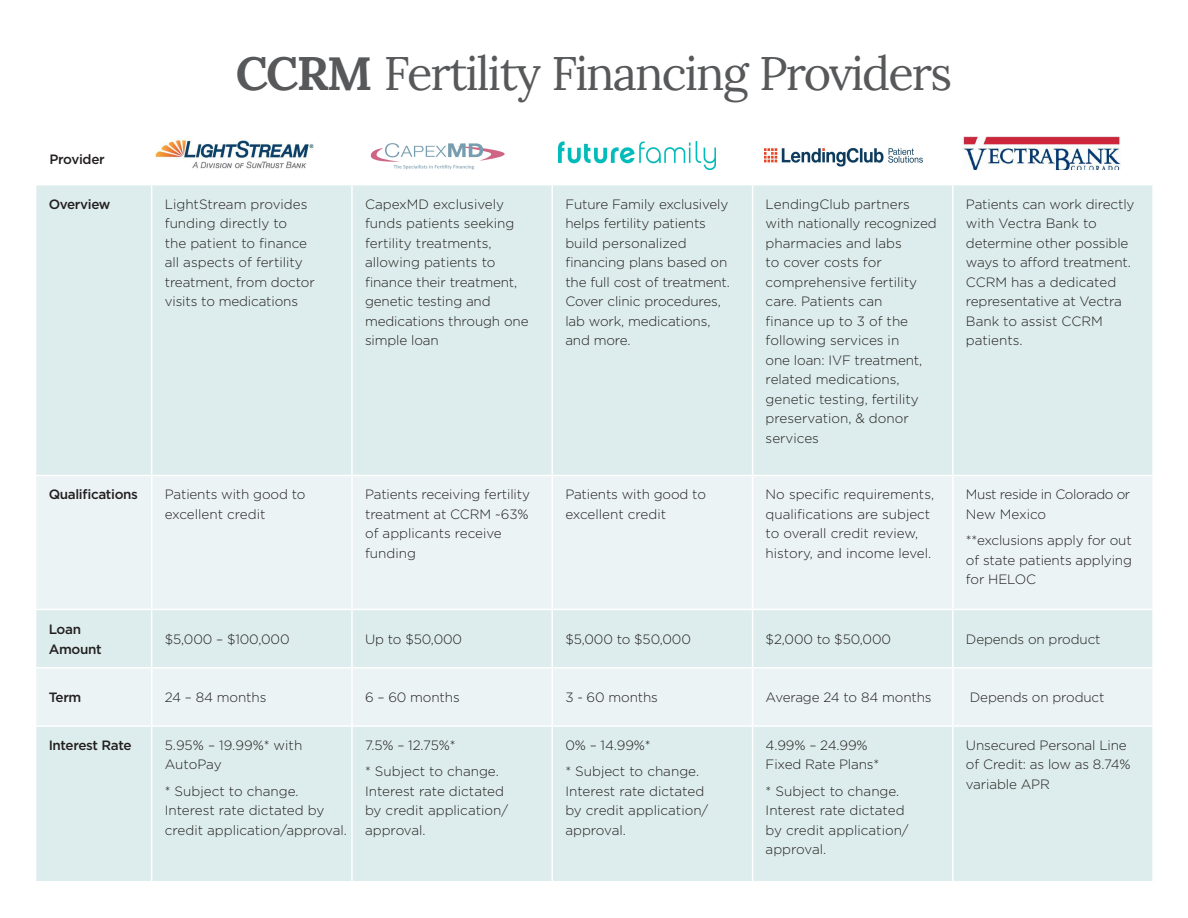
<style>
.page{position:relative;width:1188px;height:918px;background:#fff}
.page>*{position:absolute;margin:0;border:0;box-sizing:border-box;transform-origin:0 0}
.t1{font:46.95px "Lora";letter-spacing:-.04em;color:#57585a}
.t2{font:300 13.5px/19.5px "Gotham";letter-spacing:-.01em;color:#231f20}
.t3{font:500 13.5px/19.5px "Gotham";letter-spacing:-.025em;color:#231f20}
.t4{font:300 13.5px/19.5px "Gotham";letter-spacing:-.03em;color:#231f20}
.s1{font-weight:700}
</style>
<div class="page">
<div style="left:36px;top:185px;width:1116px;height:696px;background:#ddecec"></div>
<svg style="left:36px;top:476px;width:1116px;height:249px;background:#e7f1f2"></svg>
<hr style="left:151px;top:185px;width:1px;height:290px;background:#fff">
<hr style="left:351px;top:185px;width:2px;height:290px;background:#fff">
<hr style="left:552px;top:185px;width:1px;height:290px;background:#fff">
<hr style="left:752px;top:185px;width:1px;height:290px;background:#fff">
<hr style="left:952px;top:185px;width:2px;height:290px;background:#fff">
<hr style="left:35px;top:475px;width:117px;height:1px;background:#fff">
<hr style="left:152px;top:475px;width:200px;height:1px;background:#fff">
<hr style="left:151px;top:476px;width:1px;height:133px;background:#fff">
<hr style="left:352px;top:475px;width:200px;height:1px;background:#fff">
<hr style="left:351px;top:476px;width:2px;height:133px;background:#fff">
<hr style="left:552px;top:475px;width:201px;height:1px;background:#fff">
<hr style="left:552px;top:476px;width:1px;height:133px;background:#fff">
<hr style="left:753px;top:475px;width:200px;height:1px;background:#fff">
<hr style="left:752px;top:476px;width:1px;height:133px;background:#fff">
<hr style="left:953px;top:475px;width:201px;height:1px;background:#fff">
<hr style="left:952px;top:476px;width:2px;height:133px;background:#fff">
<hr style="left:35px;top:609px;width:117px;height:1px;background:#fff">
<hr style="left:152px;top:609px;width:200px;height:1px;background:#fff">
<hr style="left:151px;top:610px;width:1px;height:57px;background:#fff">
<hr style="left:352px;top:609px;width:200px;height:1px;background:#fff">
<hr style="left:351px;top:610px;width:2px;height:57px;background:#fff">
<hr style="left:552px;top:609px;width:201px;height:1px;background:#fff">
<hr style="left:552px;top:610px;width:1px;height:57px;background:#fff">
<hr style="left:753px;top:609px;width:200px;height:1px;background:#fff">
<hr style="left:752px;top:610px;width:1px;height:57px;background:#fff">
<hr style="left:953px;top:609px;width:201px;height:1px;background:#fff">
<hr style="left:952px;top:610px;width:2px;height:57px;background:#fff">
<hr style="left:35px;top:667px;width:117px;height:1px;background:#fff">
<hr style="left:152px;top:667px;width:200px;height:1px;background:#fff">
<hr style="left:151px;top:668px;width:1px;height:57px;background:#fff">
<hr style="left:352px;top:667px;width:200px;height:1px;background:#fff">
<hr style="left:351px;top:668px;width:2px;height:57px;background:#fff">
<hr style="left:552px;top:667px;width:201px;height:1px;background:#fff">
<hr style="left:552px;top:668px;width:1px;height:57px;background:#fff">
<hr style="left:753px;top:667px;width:200px;height:1px;background:#fff">
<hr style="left:752px;top:668px;width:1px;height:57px;background:#fff">
<hr style="left:953px;top:667px;width:201px;height:1px;background:#fff">
<hr style="left:952px;top:668px;width:2px;height:57px;background:#fff">
<hr style="left:35px;top:725px;width:117px;height:2px;background:#fff">
<hr style="left:152px;top:725px;width:200px;height:2px;background:#fff">
<hr style="left:151px;top:727px;width:1px;height:154px;background:#fff">
<hr style="left:352px;top:725px;width:200px;height:2px;background:#fff">
<hr style="left:351px;top:727px;width:2px;height:154px;background:#fff">
<hr style="left:552px;top:725px;width:201px;height:2px;background:#fff">
<hr style="left:552px;top:727px;width:1px;height:154px;background:#fff">
<hr style="left:753px;top:725px;width:200px;height:2px;background:#fff">
<hr style="left:752px;top:727px;width:1px;height:154px;background:#fff">
<hr style="left:953px;top:725px;width:201px;height:2px;background:#fff">
<hr style="left:952px;top:727px;width:2px;height:154px;background:#fff">
<img style="left:155px;top:137px;width:158px;height:32px">
<img style="left:558px;top:142px;width:158px;height:27px">
<img style="left:370px;top:143px;width:135px;height:27px">
<img style="left:765px;top:148px;width:158px;height:19px">
<img style="left:962px;top:136px;width:158px;height:34px">
<p class="t1" style="left:236px;top:37px;width:718px"><span class="s1">CCRM</span> Fertility Financing Providers</p>
<p class="t3" style="left:50px;top:149px;width:57px">Provider</p>
<p class="t3" style="left:49px;top:194px;width:63px">Overview</p>
<p class="t2" style="left:165px;top:194px;width:152px">LightStream provides funding directly to<br>the patient to finance all aspects of fertility treatment, from doctor visits to medications</p>
<p class="t2" style="left:365px;top:194px;width:165px">CapexMD exclusively funds patients seeking fertility treatments, allowing patients to finance their treatment, genetic testing and medications through one simple loan</p>
<p class="t2" style="left:565px;top:194px;width:166px">Future Family exclusively helps fertility patients build personalized financing plans based on the full cost of treatment.<br>Cover clinic procedures, lab work, medications, and more.</p>
<p class="t2" style="left:766px;top:194px;width:173px">LendingClub partners with nationally recognized pharmacies and labs<br>to cover costs for comprehensive fertility care. Patients can<br>finance up to 3 of the following services in<br>one loan: IVF treatment, related medications, genetic testing, fertility preservation, &amp; donor services</p>
<p class="t2" style="left:966px;top:194px;width:170px">Patients can work directly with Vectra Bank to determine other possible ways to afford treatment.<br>CCRM has a dedicated representative at Vectra<br>Bank to assist CCRM patients.</p>
<p class="t3" style="left:49px;top:485px;width:91px">Qualifications</p>
<p class="t2" style="left:165px;top:485px;width:142px">Patients with good to excellent credit</p>
<p class="t2" style="left:365px;top:485px;width:167px">Patients receiving fertility treatment at CCRM ~63% of applicants receive funding</p>
<p class="t2" style="left:565px;top:485px;width:142px">Patients with good to excellent credit</p>
<p class="t2" style="left:766px;top:485px;width:170px">No specific requirements, qualifications are subject to overall credit review, history, and income level.</p>
<p class="t4" style="left:966px;top:485px;width:166px">Must reside in Colorado or<br>New Mexico</p>
<p class="t2" style="left:966px;top:530px;width:168px;text-align:justify">**exclusions apply for out of state patients applying for HELOC</p>
<p class="t3" style="left:49px;top:620px;width:54px">Loan<br>Amount</p>
<p class="t2" style="left:165px;top:629px;width:126px">$5,000 – $100,000</p>
<p class="t2" style="left:365px;top:629px;width:99px">Up to $50,000</p>
<p class="t2" style="left:565px;top:629px;width:127px">$5,000 to $50,000</p>
<p class="t2" style="left:766px;top:629px;width:127px">$2,000 to $50,000</p>
<p class="t2" style="left:966px;top:629px;width:136px">Depends on product</p>
<p class="t3" style="left:49px;top:688px;width:34px">Term</p>
<p class="t2" style="left:165px;top:687px;width:103px">24 – 84 months</p>
<p class="t2" style="left:365px;top:687px;width:96px">6 – 60 months</p>
<p class="t2" style="left:565px;top:687px;width:94px">3 - 60 months</p>
<p class="t2" style="left:766px;top:687px;width:167px">Average 24 to 84 months</p>
<p class="t2" style="left:970px;top:687px;width:136px">Depends on product</p>
<p class="t3" style="left:49px;top:735px;width:84px">Interest Rate</p>
<p class="t2" style="left:165px;top:735px;width:139px">5.95% – 19.99%* with<br>AutoPay</p>
<p class="t2" style="left:165px;top:781px;width:184px">* Subject to change.<br>Interest rate dictated by credit application/approval.</p>
<p class="t2" style="left:966px;top:735px;width:166px">Unsecured Personal Line of Credit: as low as 8.74% variable APR</p>
<p class="t2" style="left:565px;top:735px;width:87px">0% – 14.99%*</p>
<p class="t2" style="left:565px;top:761px;width:145px">* Subject to change.<br>Interest rate dictated by credit application/ approval.</p>
<p class="t2" style="left:766px;top:735px;width:115px">4.99% – 24.99%<br>Fixed Rate Plans*</p>
<p class="t2" style="left:766px;top:781px;width:145px">* Subject to change.<br>Interest rate dictated by credit application/ approval.</p>
<p class="t2" style="left:365px;top:735px;width:92px">7.5% – 12.75%*</p>
<p class="t2" style="left:365px;top:761px;width:145px">* Subject to change.<br>Interest rate dictated by credit application/ approval.</p>
</div>
